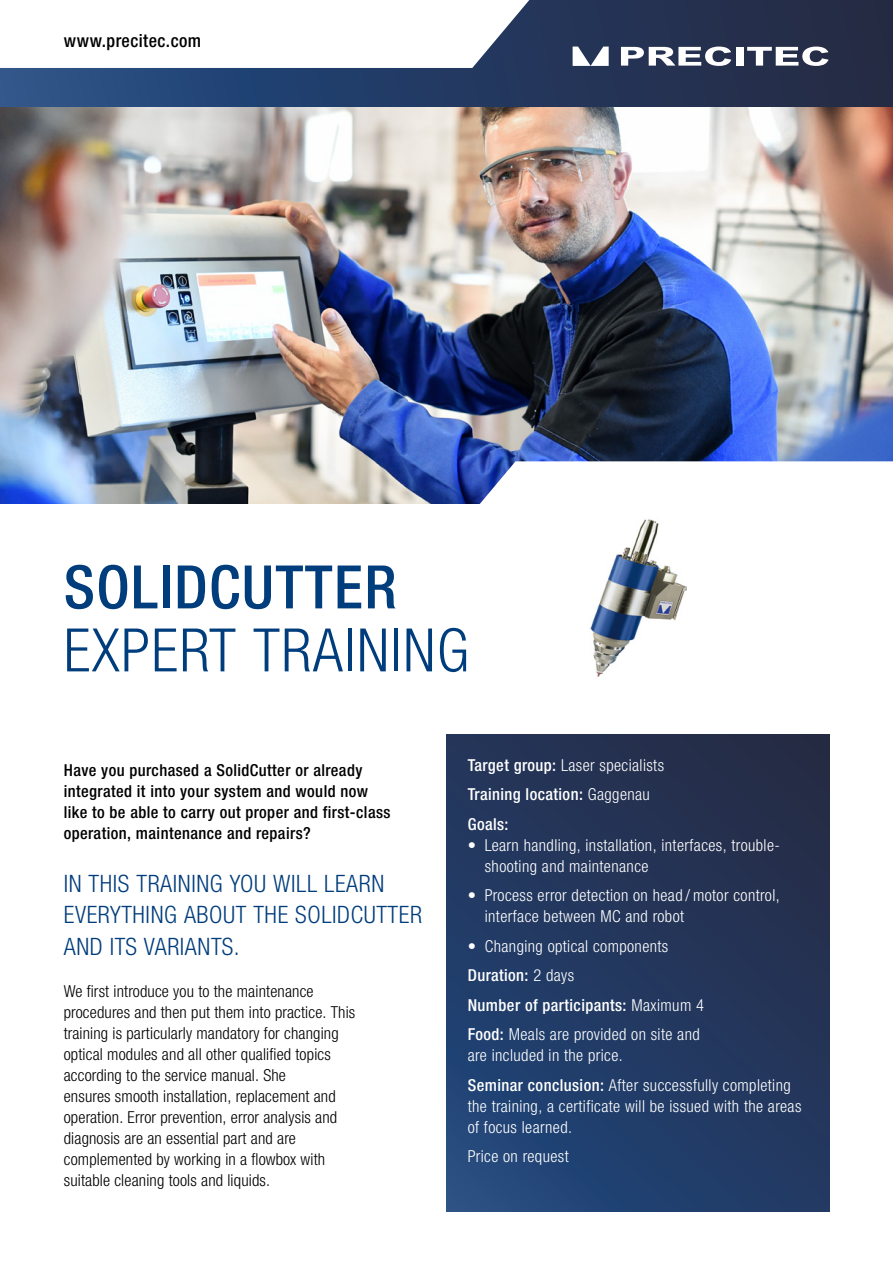
<style>
.page{position:relative;width:893px;height:1263px;background:#fff}
.page>*{position:absolute;margin:0;border:0;box-sizing:border-box;transform-origin:0 0}
.Fließtext_EN{font:300 condensed 60px/63px "Helvetica Neue LTW1 G";letter-spacing:.025em;color:#003d7c}
.Fließtext_DE{font:300 condensed 24px/31.5px "Helvetica Neue LTW1 G";letter-spacing:.025em;color:#003d7c}
.t1{font:500 condensed 18px "Helvetica Neue LTW1 G";letter-spacing:.025em;color:#000}
.Fließtext_DE-2{font:300 condensed 16.5px "Helvetica Neue LTW1 G";letter-spacing:.01em;color:#000}
.Fließtext_EN-2{font:300 condensed 16.5px/21px "Helvetica Neue LTW1 G";letter-spacing:.025em;color:#fff}
.Fließtext_DE-3{font:500 condensed 16.5px "Helvetica Neue LTW1 G";letter-spacing:.025em;color:#000}
.Fließtext_EN-3{font:500 condensed 16.5px "Helvetica Neue LTW1 G";letter-spacing:.025em;color:#fff}
.s1{font-weight:500}
.s2{font-weight:300}
</style>
<div class="page">
<img style="left:0;top:107px;width:893px;height:396px">
<svg style="left:446px;top:734px;width:383px;height:477px;background:#23385e"></svg>
<svg style="left:476px;top:461px;width:417px;height:43px"></svg>
<div style="left:0;top:0;width:893px;height:107px;background:linear-gradient(to right,#285088,#22273f)"></div>
<svg style="left:573px;top:47px;width:36px;height:19px"></svg>
<svg style="left:621px;top:47px;width:110px;height:19px"></svg>
<div style="left:736px;top:47px;width:7px;height:19px;background:#fff"></div>
<svg style="left:747px;top:47px;width:81px;height:19px"></svg>
<svg style="left:0;top:0;width:529px;height:68px"></svg>
<img style="left:590px;top:519px;width:96px;height:158px">
<p class="t1" style="left:64px;top:30px;width:139px">www.precitec.com</p>
<p class="Fließtext_EN" style="left:64px;top:556px;width:407px"><span class="s1">SOLIDCUTTER<br></span>EXPERT TRAINING</p>
<p class="Fließtext_DE-3" style="left:64px;top:760px;width:300px">Have you purchased a SolidCutter or already</p>
<p class="Fließtext_DE-3" style="left:64px;top:781px;width:306px">integrated it into your system and would now</p>
<p class="Fließtext_DE-3" style="left:64px;top:802px;width:328px">like to be able to carry out proper and first-class</p>
<p class="Fließtext_DE-3" style="left:64px;top:823px;width:248px">operation, maintenance and repairs?</p>
<p class="Fließtext_DE" style="left:64px;top:868px;width:322px">IN THIS TRAINING YOU WILL LEARN</p>
<p class="Fließtext_DE" style="left:64px;top:899px;width:360px">EVERYTHING ABOUT THE SOLIDCUTTER<br>AND ITS VARIANTS.</p>
<p class="Fließtext_DE-2" style="left:64px;top:981px;width:251px">We first introduce you to the maintenance</p>
<p class="Fließtext_DE-2" style="left:64px;top:1002px;width:293px">procedures and then put them into practice. This</p>
<p class="Fließtext_DE-2" style="left:64px;top:1023px;width:276px">training is particularly mandatory for changing</p>
<p class="Fließtext_DE-2" style="left:64px;top:1044px;width:269px">optical modules and all other qualified topics</p>
<p class="Fließtext_DE-2" style="left:64px;top:1065px;width:224px">according to the service manual. She</p>
<p class="Fließtext_DE-2" style="left:64px;top:1086px;width:274px">ensures smooth installation, replacement and</p>
<p class="Fließtext_DE-2" style="left:64px;top:1107px;width:275px">operation. Error prevention, error analysis and</p>
<p class="Fließtext_DE-2" style="left:64px;top:1128px;width:234px">diagnosis are an essential part and are</p>
<p class="Fließtext_DE-2" style="left:64px;top:1149px;width:263px">complemented by working in a flowbox with</p>
<p class="Fließtext_DE-2" style="left:64px;top:1170px;width:208px">suitable cleaning tools and liquids.</p>
<p class="Fließtext_EN-2" style="left:468px;top:754px;width:198px"><span class="s1">Target group:</span> Laser specialists</p>
<p class="Fließtext_EN-3" style="left:468px;top:784px;width:184px">Training location: <span class="s2">Gaggenau</span></p>
<p class="Fließtext_EN-3" style="left:468px;top:814px;width:42px">Goals:</p>
<p class="Fließtext_EN-2" style="left:485px;top:834px;width:297px;text-indent:-17px">• Learn handling, installation, interfaces, trouble&shy;shooting and maintenance</p>
<p class="Fließtext_EN-2" style="left:485px;top:885px;width:296px;text-indent:-17px">• Process error detection on head / motor control, interface between MC and robot</p>
<p class="Fließtext_EN-2" style="left:468px;top:935px;width:202px">• Changing optical components</p>
<p class="Fließtext_EN-3" style="left:468px;top:965px;width:108px">Duration: <span class="s2">2 days</span></p>
<p class="Fließtext_EN-3" style="left:468px;top:995px;width:238px">Number of participants: <span class="s2">Maximum 4</span></p>
<p class="Fließtext_EN-2" style="left:468px;top:1024px;width:234px"><span class="s1">Food:</span> Meals are provided on site and are included in the price.</p>
<p class="Fließtext_EN-2" style="left:468px;top:1074px;width:335px"><span class="s1">Seminar conclusion:</span> After successfully completing the training, a certificate will be issued with the areas of focus learned.</p>
<p class="Fließtext_EN-2" style="left:468px;top:1146px;width:102px">Price on request</p>
</div>
